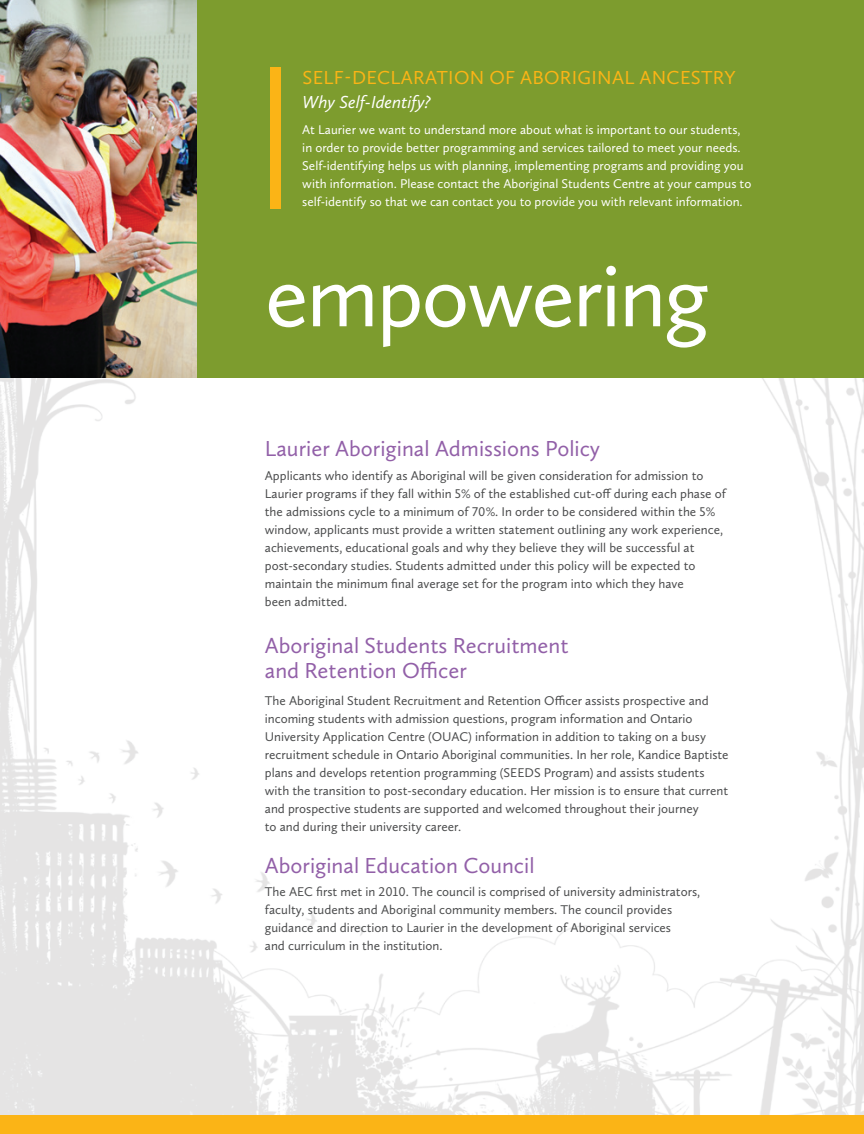
<style>
.page{position:relative;width:864px;height:1134px;background:#fff}
.page>*{position:absolute;margin:0;border:0;box-sizing:border-box;transform-origin:0 0}
.t1{font:90px "Calluna Sans";letter-spacing:-.025em;color:#fff}
.subheading{font:22.5px/25.5px "Calluna Sans";color:#9260a8}
.t2{font:19.5px "Calluna Sans";letter-spacing:.015em;color:#fbb416}
.t3{font:italic 18px "Calluna Sans";color:#fff}
.NEW_body_copy__grey{font:13.2px/18px "Calluna Sans";color:#4b4c4d}
.t4{font:13.2px/18px "Calluna Sans";color:#fff}
</style>
<div class="page">
<img style="left:0;top:378px;width:864px;height:737px">
<div style="left:0;top:0;width:864px;height:378px;background:#7d9c2e"></div>
<div style="left:0;top:1115px;width:864px;height:19px;background:#fbb416"></div>
<div style="left:270px;top:68px;width:11px;height:141px;background:#fbb416"></div>
<img style="left:0;top:0;width:197px;height:378px">
<p class="t2" style="left:302px;top:66px;width:435px">SELF-DECLARATION OF ABORIGINAL ANCESTRY</p>
<p class="t3" style="left:302px;top:91px;width:130px">Why Self-Identify?</p>
<p class="t4" style="left:302px;top:121px;width:451px">At Laurier we want to understand more about what is important to our students, in order to provide better programming and services tailored to meet your needs.<br>Self-identifying helps us with planning, implementing programs and providing you with information. Please contact the Aboriginal Students Centre at your campus to self-identify so that we can contact you to provide you with relevant information.</p>
<p class="t1" style="left:265px;top:242px;width:446px">empowering</p>
<p class="subheading" style="left:265px;top:436px;width:337px">Laurier Aboriginal Admissions Policy</p>
<p class="NEW_body_copy__grey" style="left:265px;top:466px;width:463px">Applicants who identify as Aboriginal will be given consideration for admission to Laurier programs if they fall within 5% of the established cut-off during each phase of the admissions cycle to a minimum of 70%. In order to be considered within the 5% window, applicants must provide a written statement outlining any work experience, achievements, educational goals and why they believe they will be successful at post-secondary studies. Students admitted under this policy will be expected to maintain the minimum final average set for the program into which they have<br>been admitted.</p>
<p class="subheading" style="left:265px;top:632px;width:305px">Aboriginal Students Recruitment and Retention Officer</p>
<p class="NEW_body_copy__grey" style="left:265px;top:692px;width:465px">The Aboriginal Student Recruitment and Retention Officer assists prospective and incoming students with admission questions, program information and Ontario University Application Centre (OUAC) information in addition to taking on a busy recruitment schedule in Ontario Aboriginal communities. In her role, Kandice Baptiste plans and develops retention programming (SEEDS Program) and assists students with the transition to post-secondary education. Her mission is to ensure that current and prospective students are supported and welcomed throughout their journey<br>to and during their university career.</p>
<p class="subheading" style="left:265px;top:852px;width:271px">Aboriginal Education Council</p>
<p class="NEW_body_copy__grey" style="left:265px;top:882px;width:437px">The AEC first met in 2010. The council is comprised of university administrators, faculty, students and Aboriginal community members. The council provides guidance and direction to Laurier in the development of Aboriginal services<br>and curriculum in the institution.</p>
</div>
